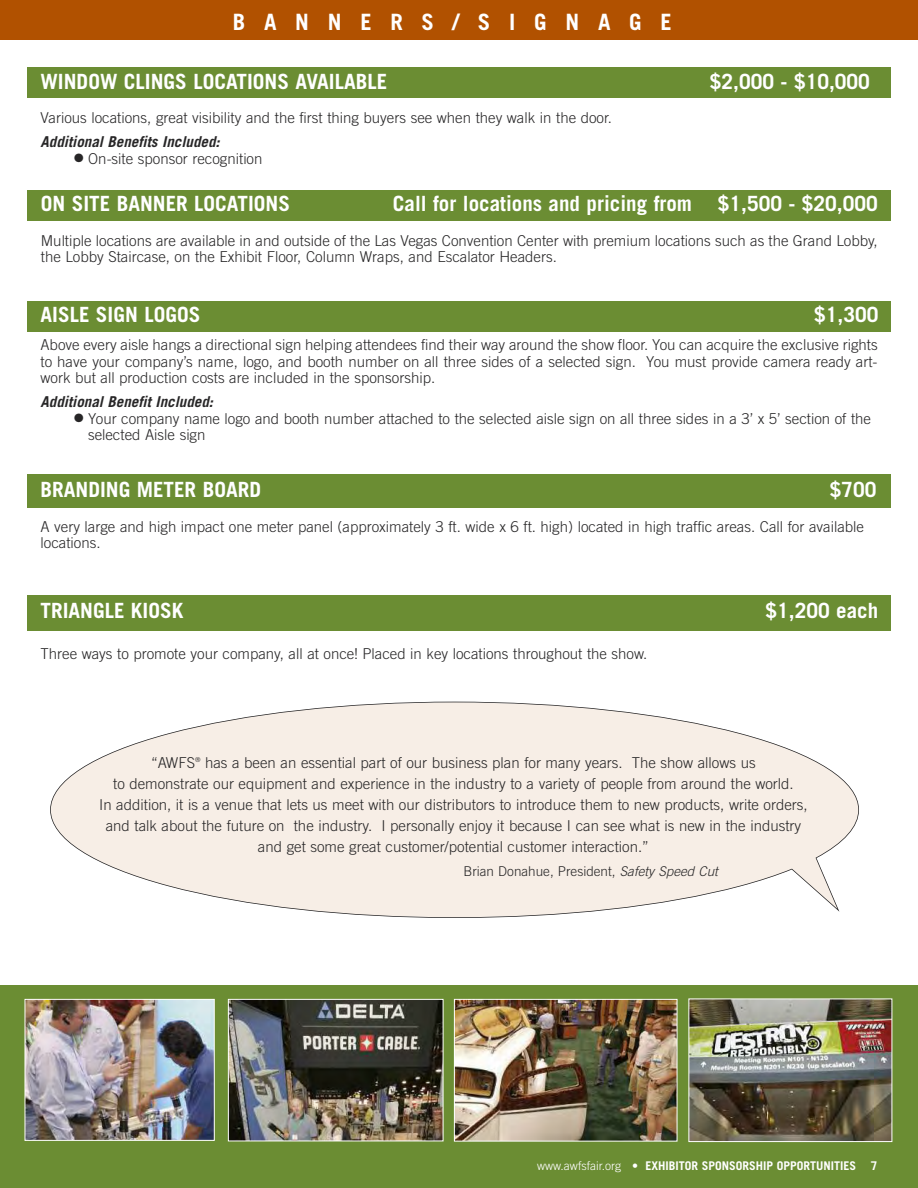
<style>
.page{position:relative;width:918px;height:1188px;background:#fff}
.page>*{position:absolute;margin:0;border:0;box-sizing:border-box;transform-origin:0 0}
.t1{font:700 22.5px "Trade Gothic";letter-spacing:.835em;color:#fff}
.t2{font:700 21px "Trade Gothic";color:#fff}
.t3{font:300 15px/16.5px "Trade Gothic";color:#272627}
.t4{font:italic 700 15px "Trade Gothic";color:#272627}
.t5{font:300 13.5px "Trade Gothic";color:#272627}
.t6{font:700 12px "Trade Gothic";color:#fff}
.t7{font:300 6.75px "Trade Gothic";color:#272627}
.s1{font-style:italic}
.s2{font-weight:300}
</style>
<div class="page">
<svg style="left:50px;top:702px;width:809px;height:216px"></svg>
<div style="left:0;top:0;width:918px;height:40px;background:#b15100"></div>
<div style="left:0;top:986px;width:918px;height:202px;background:#6b8d33"></div>
<div style="left:27px;top:301px;width:864px;height:31px;background:#6b8d33"></div>
<div style="left:27px;top:190px;width:864px;height:31px;background:#6b8d33"></div>
<div style="left:27px;top:474px;width:864px;height:33px;background:#6b8d33"></div>
<div style="left:27px;top:68px;width:864px;height:30px;background:#6b8d33"></div>
<img style="left:230px;top:1001px;width:211px;height:138px">
<div style="left:228px;top:999px;width:215px;height:142px;border:1px solid #fff"></div>
<img style="left:27px;top:1001px;width:186px;height:138px">
<div style="left:25px;top:999px;width:190px;height:142px;border:1px solid #fff"></div>
<img style="left:690px;top:1001px;width:200px;height:139px">
<div style="left:688px;top:999px;width:204px;height:143px;border:1px solid #fff"></div>
<img style="left:456px;top:1001px;width:219px;height:139px">
<div style="left:454px;top:999px;width:223px;height:143px;border:1px solid #fff"></div>
<div style="left:27px;top:595px;width:864px;height:36px;background:#6b8d33"></div>
<h1 class="t1" style="left:233px;top:14px;width:441px">BANNERS/SIGNAGE</h1>
<h2 class="t2" style="left:40px;top:74px;width:348px">WINDOW CLINGS LOCATIONS AVAILABLE</h2>
<h2 class="t2" style="left:710px;top:74px;width:161px">$2,000 - $10,000</h2>
<p class="t3" style="left:40px;top:111px;width:573px">Various locations, great visibility and the first thing buyers see when they walk in the door.</p>
<p class="t4" style="left:40px;top:136px;width:181px">Additional Benefits Included:</p>
<p class="t3" style="left:74px;top:151px;width:190px">● On-site sponsor recognition</p>
<h2 class="t2" style="left:41px;top:196px;width:251px">ON SITE BANNER LOCATIONS</h2>
<h2 class="t2" style="left:393px;top:196px;width:486px">Call for locations and pricing from $1,500 - $20,000</h2>
<p class="t3" style="left:41px;top:233px;width:838px">Multiple locations are available in and outside of the Las Vegas Convention Center with premium locations such as the Grand Lobby, the Lobby Staircase, on the Exhibit Floor, Column Wraps, and Escalator Headers.</p>
<h2 class="t2" style="left:40px;top:307px;width:161px">AISLE SIGN LOGOS</h2>
<h2 class="t2" style="left:814px;top:307px;width:66px">$1,300</h2>
<p class="t3" style="left:40px;top:338px;width:839px;text-align:justify">Above every aisle hangs a directional sign helping attendees find their way around the show floor. You can acquire the exclusive rights to have your company’s name, logo, and booth number on all three sides of a selected sign. You must provide camera ready art&shy;work but all production costs are included in the sponsorship.</p>
<p class="t4" style="left:40px;top:396px;width:174px">Additional Benefit Included:</p>
<p class="t3" style="left:88px;top:411px;width:785px;text-indent:-14px">● Your company name logo and booth number attached to the selected aisle sign on all three sides in a 3’ x 5’ section of the selected Aisle sign</p>
<h2 class="t2" style="left:40px;top:482px;width:222px">BRANDING METER BOARD</h2>
<h2 class="t2" style="left:830px;top:482px;width:48px">$700</h2>
<p class="t3" style="left:41px;top:520px;width:825px">A very large and high impact one meter panel (approximately 3 ft. wide x 6 ft. high) located in high traffic areas. Call for available locations.</p>
<h2 class="t2" style="left:41px;top:603px;width:144px">TRIANGLE KIOSK</h2>
<h2 class="t2" style="left:766px;top:603px;width:114px">$1,200 each</h2>
<p class="t3" style="left:40px;top:646px;width:608px">Three ways to promote your company, all at once! Placed in key locations throughout the show.</p>
<p class="t3" style="left:151px;top:756px;width:45px">“AWFS</p>
<p class="t7" style="left:195px;top:757px;width:7px">®</p>
<p class="t3" style="left:205px;top:756px;width:552px">has a been an essential part of our business plan for many years. The show allows us</p>
<p class="t3" style="left:113px;top:777px;width:682px">to demonstrate our equipment and experience in the industry to a variety of people from around the world.</p>
<p class="t3" style="left:99px;top:798px;width:710px">In addition, it is a venue that lets us meet with our distributors to introduce them to new products, write orders,</p>
<p class="t3" style="left:106px;top:819px;width:697px">and talk about the future on the industry. I personally enjoy it because I can see what is new in the industry</p>
<p class="t3" style="left:258px;top:840px;width:392px">and get some great customer/potential customer interaction.”</p>
<p class="t5" style="left:463px;top:866px;width:256px">Brian Donahue, President, <span class="s1">Safety Speed Cut</span></p>
<p class="t6" style="left:537px;top:1161px;width:342px"><span class="s2">www.awfsfair.org •</span> EXHIBITOR SPONSORSHIP OPPORTUNITIES 7</p>
</div>
